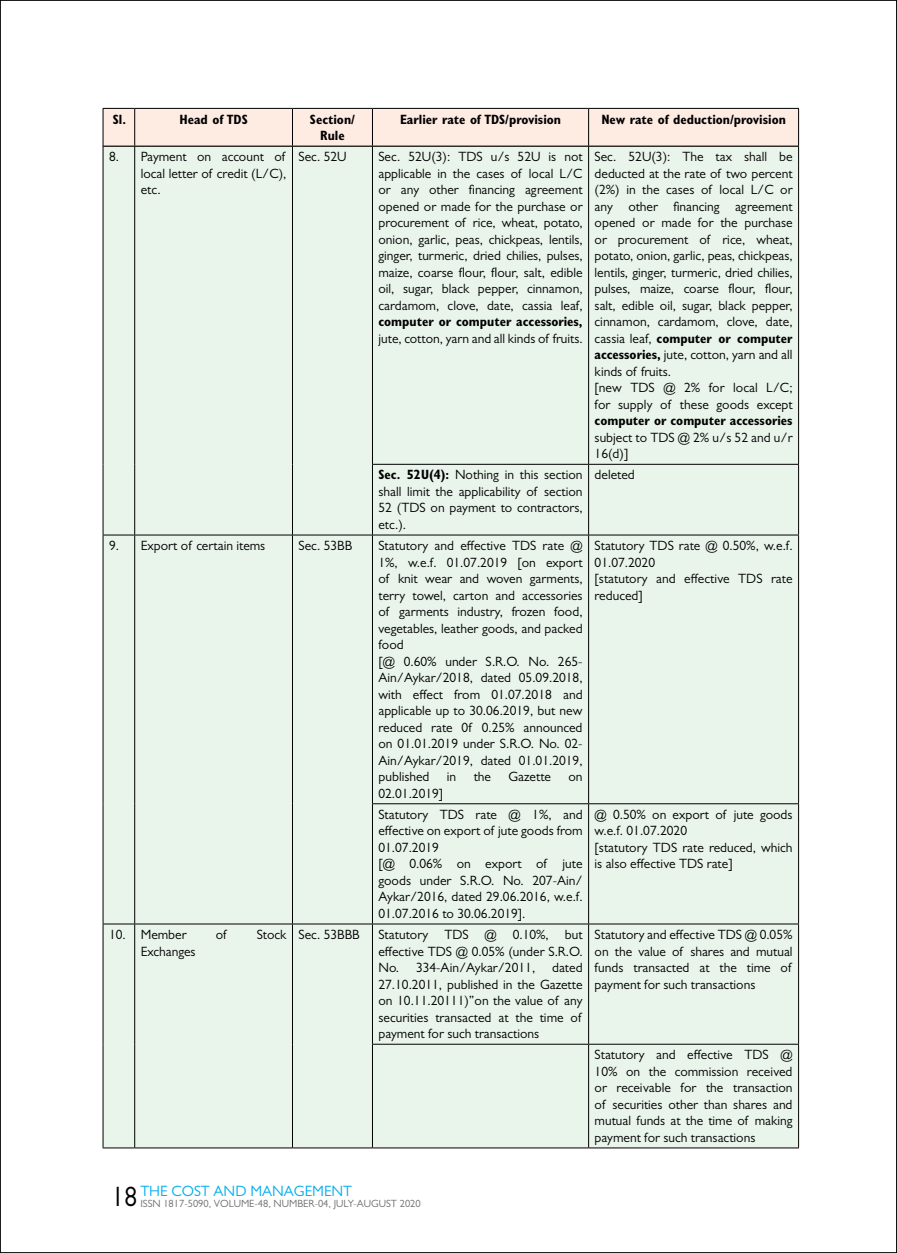
<style>
.page{position:relative;width:897px;height:1253px;background:#fff}
.page>*{position:absolute;margin:0;border:0;box-sizing:border-box;transform-origin:0 0}
.t1{font:15px "Gill Sans";color:#00aeef}
.t2{font:13.5px/16.5px "Gill Sans";color:#000;text-align:justify}
.t3{font:700 condensed 13.5px/16.5px "Gill Sans";color:#000;text-align:center}
.t4{font:10.5px "Gill Sans";color:#6d6e71}
.s1{font-weight:700;font-stretch:condensed}
.s2{font-size:28.2px;color:#000}
</style>
<div class="page">
<svg style="left:896px;top:0;width:1px;height:1253px"></svg>
<div style="left:104px;top:147px;width:694px;height:1000px;background:#e9f4eb"></div>
<hr style="left:103px;top:146px;width:1px;height:318px;background:#000">
<hr style="left:103px;top:464px;width:1px;height:71px;background:#000">
<hr style="left:103px;top:535px;width:1px;height:269px;background:#000">
<hr style="left:103px;top:804px;width:1px;height:119px;background:#000">
<hr style="left:103px;top:924px;width:1px;height:120px;background:#000">
<hr style="left:103px;top:1044px;width:1px;height:103px;background:#000">
<hr style="left:134px;top:146px;width:1px;height:318px;background:#000">
<hr style="left:134px;top:464px;width:1px;height:71px;background:#000">
<hr style="left:292px;top:146px;width:1px;height:318px;background:#000">
<hr style="left:292px;top:464px;width:1px;height:71px;background:#000">
<hr style="left:372px;top:146px;width:1px;height:318px;background:#000">
<hr style="left:588px;top:146px;width:1px;height:318px;background:#000">
<hr style="left:798px;top:146px;width:1px;height:318px;background:#000">
<hr style="left:372px;top:465px;width:1px;height:70px;background:#000">
<hr style="left:588px;top:465px;width:1px;height:70px;background:#000">
<hr style="left:798px;top:465px;width:1px;height:70px;background:#000">
<hr style="left:134px;top:535px;width:1px;height:269px;background:#000">
<hr style="left:134px;top:804px;width:1px;height:119px;background:#000">
<hr style="left:292px;top:535px;width:1px;height:269px;background:#000">
<hr style="left:292px;top:804px;width:1px;height:119px;background:#000">
<hr style="left:372px;top:535px;width:1px;height:268px;background:#000">
<hr style="left:588px;top:535px;width:1px;height:268px;background:#000">
<hr style="left:798px;top:535px;width:1px;height:268px;background:#000">
<hr style="left:372px;top:804px;width:1px;height:119px;background:#000">
<hr style="left:588px;top:804px;width:1px;height:119px;background:#000">
<hr style="left:798px;top:804px;width:1px;height:119px;background:#000">
<hr style="left:134px;top:924px;width:1px;height:120px;background:#000">
<hr style="left:134px;top:1044px;width:1px;height:103px;background:#000">
<hr style="left:292px;top:924px;width:1px;height:120px;background:#000">
<hr style="left:292px;top:1044px;width:1px;height:103px;background:#000">
<hr style="left:372px;top:924px;width:1px;height:120px;background:#000">
<hr style="left:588px;top:924px;width:1px;height:120px;background:#000">
<hr style="left:798px;top:924px;width:1px;height:120px;background:#000">
<hr style="left:372px;top:1044px;width:1px;height:103px;background:#000">
<hr style="left:588px;top:1044px;width:1px;height:103px;background:#000">
<hr style="left:798px;top:1044px;width:1px;height:103px;background:#000">
<hr style="left:372px;top:464px;width:216px;height:1px;background:#000">
<hr style="left:588px;top:464px;width:210px;height:1px;background:#000">
<hr style="left:103px;top:535px;width:32px;height:1px;background:#000">
<hr style="left:135px;top:535px;width:157px;height:1px;background:#000">
<hr style="left:292px;top:535px;width:80px;height:1px;background:#000">
<hr style="left:372px;top:535px;width:216px;height:1px;background:#000">
<hr style="left:588px;top:535px;width:210px;height:1px;background:#000">
<hr style="left:372px;top:803px;width:216px;height:1px;background:#000">
<hr style="left:588px;top:803px;width:210px;height:1px;background:#000">
<hr style="left:103px;top:923px;width:32px;height:1px;background:#000">
<hr style="left:135px;top:923px;width:157px;height:1px;background:#000">
<hr style="left:292px;top:923px;width:80px;height:1px;background:#000">
<hr style="left:372px;top:923px;width:216px;height:1px;background:#000">
<hr style="left:588px;top:923px;width:210px;height:1px;background:#000">
<hr style="left:372px;top:1044px;width:216px;height:1px;background:#000">
<hr style="left:588px;top:1044px;width:210px;height:1px;background:#000">
<hr style="left:103px;top:1147px;width:32px;height:1px;background:#000">
<hr style="left:135px;top:1147px;width:157px;height:1px;background:#000">
<hr style="left:292px;top:1147px;width:80px;height:1px;background:#000">
<hr style="left:372px;top:1147px;width:216px;height:1px;background:#000">
<hr style="left:588px;top:1147px;width:210px;height:1px;background:#000">
<div style="left:104px;top:109px;width:694px;height:37px;background:#feebe2"></div>
<hr style="left:103px;top:108px;width:32px;height:1px;background:#000">
<hr style="left:103px;top:109px;width:1px;height:37px;background:#000">
<hr style="left:135px;top:108px;width:157px;height:1px;background:#000">
<hr style="left:134px;top:109px;width:1px;height:37px;background:#000">
<hr style="left:292px;top:108px;width:80px;height:1px;background:#000">
<hr style="left:292px;top:109px;width:1px;height:37px;background:#000">
<hr style="left:372px;top:108px;width:216px;height:1px;background:#000">
<hr style="left:372px;top:109px;width:1px;height:37px;background:#000">
<hr style="left:588px;top:108px;width:210px;height:1px;background:#000">
<hr style="left:588px;top:109px;width:1px;height:37px;background:#000">
<hr style="left:798px;top:109px;width:1px;height:37px;background:#000">
<hr style="left:103px;top:146px;width:32px;height:1px;background:#000">
<hr style="left:135px;top:146px;width:157px;height:1px;background:#000">
<hr style="left:292px;top:146px;width:80px;height:1px;background:#000">
<hr style="left:372px;top:146px;width:216px;height:1px;background:#000">
<hr style="left:588px;top:146px;width:210px;height:1px;background:#000">
<p class="t3" style="left:113px;top:111px;width:15px">Sl.</p>
<p class="t3" style="left:179px;top:111px;width:70px">Head of TDS</p>
<p class="t3" style="left:310px;top:111px;width:46px">Section/<br>Rule</p>
<p class="t3" style="left:400px;top:111px;width:162px">Earlier rate of TDS/provision</p>
<p class="t3" style="left:601px;top:111px;width:186px">New rate of deduction/provision</p>
<p class="t2" style="left:141px;top:148px;width:147px;text-indent:-32px">8. Payment on account of local letter of credit (L/C), etc.</p>
<p class="t2" style="left:298px;top:148px;width:50px">Sec. 52U</p>
<p class="t2" style="left:378px;top:148px;width:206px">Sec. 52U(3): TDS u/s 52U is not applicable in the cases of local L/C or any other financing agreement opened or made for the purchase or procurement of rice, wheat, potato, onion, garlic, peas, chickpeas, lentils, ginger, turmeric, dried chilies, pulses, maize, coarse flour, flour, salt, edible oil, sugar, black pepper, cinnamon, cardamom, clove, date, cassia leaf,</p>
<p class="t3" style="left:378px;top:313px;width:206px">computer or computer accessories,</p>
<p class="t2" style="left:378px;top:330px;width:205px">jute, cotton, yarn and all kinds of fruits.</p>
<p class="t2" style="left:594px;top:148px;width:199px;text-align:left">Sec. 52U(3): The tax shall be deducted at the rate of two percent (2%) in the cases of local L/C or any other financing agreement opened or made for the purchase or procurement of rice, wheat, potato, onion, garlic, peas, chickpeas, lentils, ginger, turmeric, dried chilies, pulses, maize, coarse flour, flour, salt, edible oil, sugar, black pepper, cinnamon, cardamom, clove, date, cassia leaf, <span class="s1">computer or computer accessories,</span> jute, cotton, yarn and all kinds of fruits.<br>[new TDS @ 2% for local L/C; for supply of these goods except</p>
<p class="t3" style="left:594px;top:412px;width:199px">computer or computer accessories</p>
<p class="t2" style="left:594px;top:429px;width:199px">subject to TDS @ 2% u/s 52 and u/r<br>16(d)]</p>
<p class="t2" style="left:378px;top:467px;width:205px"><span class="s1">Sec. 52U(4):</span> Nothing in this section shall limit the applicability of section 52 (TDS on payment to contractors, etc.).</p>
<p class="t2" style="left:594px;top:467px;width:42px">deleted</p>
<p class="t2" style="left:109px;top:537px;width:158px">9. Export of certain items</p>
<p class="t2" style="left:298px;top:537px;width:55px">Sec. 53BB</p>
<p class="t2" style="left:378px;top:537px;width:206px;text-align:left">Statutory and effective TDS rate @<br>1%, w.e.f. 01.07.2019 [on export of knit wear and woven garments, terry towel, carton and accessories of garments industry, frozen food, vegetables, leather goods, and packed food<br>[@ 0.60% under S.R.O. No. 265-<br>Ain/Aykar/2018, dated 05.09.2018, with effect from 01.07.2018 and applicable up to 30.06.2019, but new reduced rate 0f 0.25% announced on 01.01.2019 under S.R.O. No. 02-<br>Ain/Aykar/2019, dated 01.01.2019, published</p>
<p class="t2" style="left:447px;top:768px;width:11px">in</p>
<p class="t2" style="left:473px;top:768px;width:19px">the</p>
<p class="t2" style="left:508px;top:768px;width:44px">Gazette</p>
<p class="t2" style="left:568px;top:768px;width:16px">on</p>
<p class="t2" style="left:378px;top:785px;width:66px">02.01.2019]</p>
<p class="t2" style="left:594px;top:537px;width:199px;text-align:left">Statutory TDS rate @ 0.50%, w.e.f.<br>01.07.2020<br>[statutory and effective TDS rate reduced]</p>
<p class="t2" style="left:109px;top:926px;width:79px">10. Member</p>
<p class="t2" style="left:216px;top:926px;width:12px">of</p>
<p class="t2" style="left:257px;top:926px;width:31px">Stock</p>
<p class="t2" style="left:141px;top:943px;width:56px">Exchanges</p>
<p class="t2" style="left:378px;top:806px;width:206px;text-align:left">Statutory TDS rate @ 1%, and effective on export of jute goods from<br>01.07.2019<br>[@ 0.06% on export of jute goods under S.R.O. No. 207-Ain/<br>Aykar/2016, dated 29.06.2016, w.e.f.<br>01.07.2016 to 30.06.2019].</p>
<p class="t2" style="left:594px;top:806px;width:199px;text-align:left">@ 0.50% on export of jute goods w.e.f. 01.07.2020<br>[statutory TDS rate reduced, which is also effective TDS rate]</p>
<p class="t2" style="left:298px;top:926px;width:63px">Sec. 53BBB</p>
<p class="t2" style="left:378px;top:926px;width:206px">Statutory TDS @ 0.10%, but effective TDS @ 0.05% (under S.R.O.<br>No. 334-Ain/Aykar/2011, dated 27.10.2011, published in the Gazette on 10.11.20111)”on the value of any securities transacted at the time of payment for such transactions</p>
<p class="t2" style="left:594px;top:926px;width:199px">Statutory and effective TDS @ 0.05% on the value of shares and mutual funds transacted at the time of payment for such transactions</p>
<p class="t2" style="left:594px;top:1046px;width:199px">Statutory and effective TDS @ 10% on the commission received or receivable for the transaction of securities other than shares and mutual funds at the time of making payment for such transactions</p>
<p class="t1" style="left:111px;top:1182px;width:242px"><span class="s2">18</span> THE COST AND MANAGEMENT</p>
<p class="t4" style="left:140px;top:1197px;width:282px">ISSN 1817-5090, VOLUME-48, NUMBER-04, JULY-AUGUST 2020</p>
</div>
